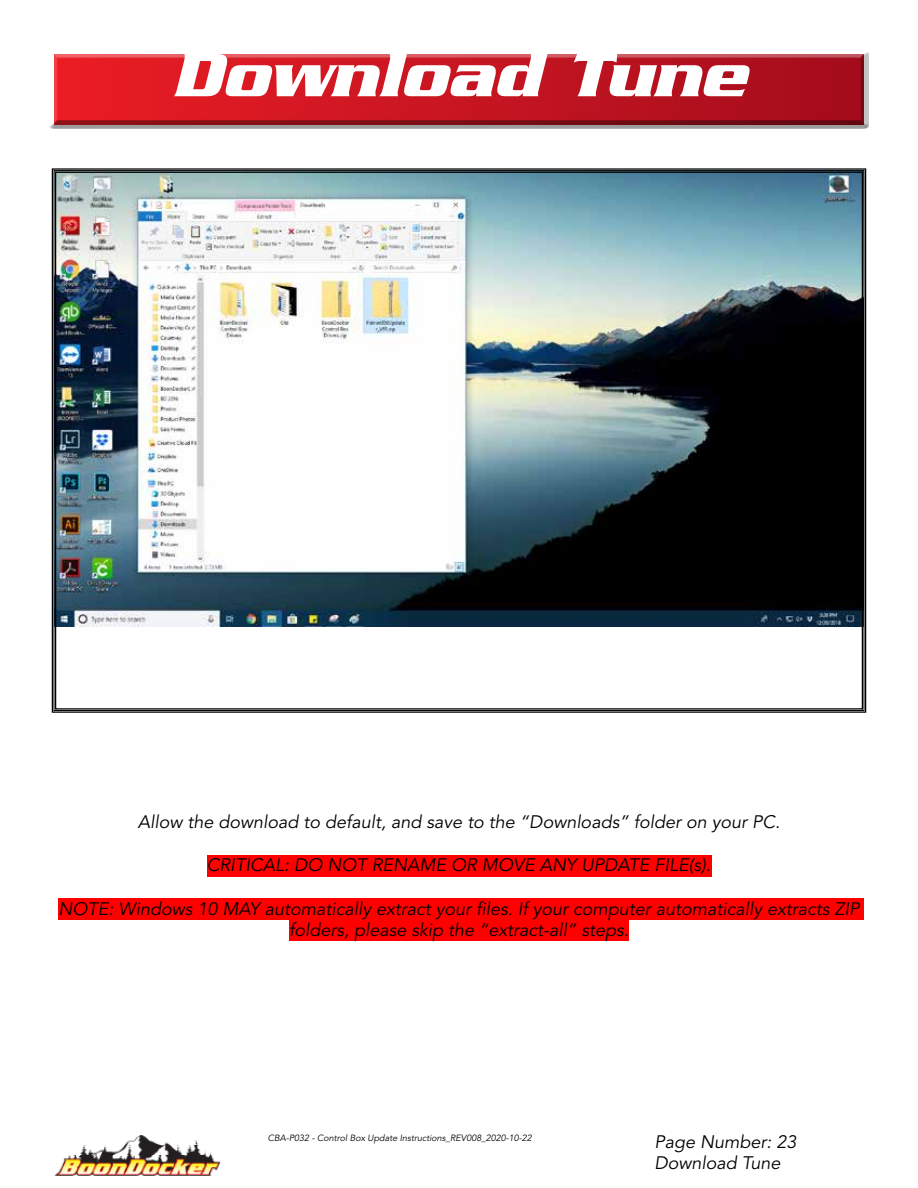
<style>
.page{position:relative;width:918px;height:1188px;background:#fff}
.page>*{position:absolute;margin:0;border:0;box-sizing:border-box;transform-origin:0 0}
.t1{font:italic 700 66px "Serpentine";color:#fff}
.t2{font:italic 18px/21.6px "Avenir LT Std";color:#000}
.t3{font:italic 9px "Avenir LT Std";color:#000}
</style>
<div class="page">
<img style="left:55px;top:1135px;width:165px;height:40px">
<div style="left:49px;top:51px;width:820px;height:78px;background:#000;opacity:.75"></div>
<img style="left:51px;top:168px;width:816px;height:545px">
<div style="left:207px;top:855px;width:504px;height:22px;background:#f00"></div>
<div style="left:58px;top:898px;width:806px;height:22px;background:#f00"></div>
<div style="left:289px;top:920px;width:340px;height:21px;background:#f00"></div>
<h1 class="t1" style="left:172px;top:37px;width:576px">Download Tune</h1>
<p class="t2" style="left:138px;top:812px;width:644px">Allow the download to default, and save to the “Downloads” folder on your PC.</p>
<p class="t2" style="left:207px;top:855px;width:506px">CRITICAL: DO NOT RENAME OR MOVE ANY UPDATE FILE(s).</p>
<p class="t2" style="left:58px;top:898px;width:803px;text-align:center">NOTE: Windows 10 MAY automatically extract your files. If your computer automatically extracts ZIP folders, please skip the “extract-all” steps.</p>
<p class="t3" style="left:268px;top:1133px;width:266px">CBA-P032 - Control Box Update Instructions_REV008_2020-10-22</p>
<p class="t2" style="left:654px;top:1131px;width:144px">Page Number: 23<br>Download Tune</p>
</div>
